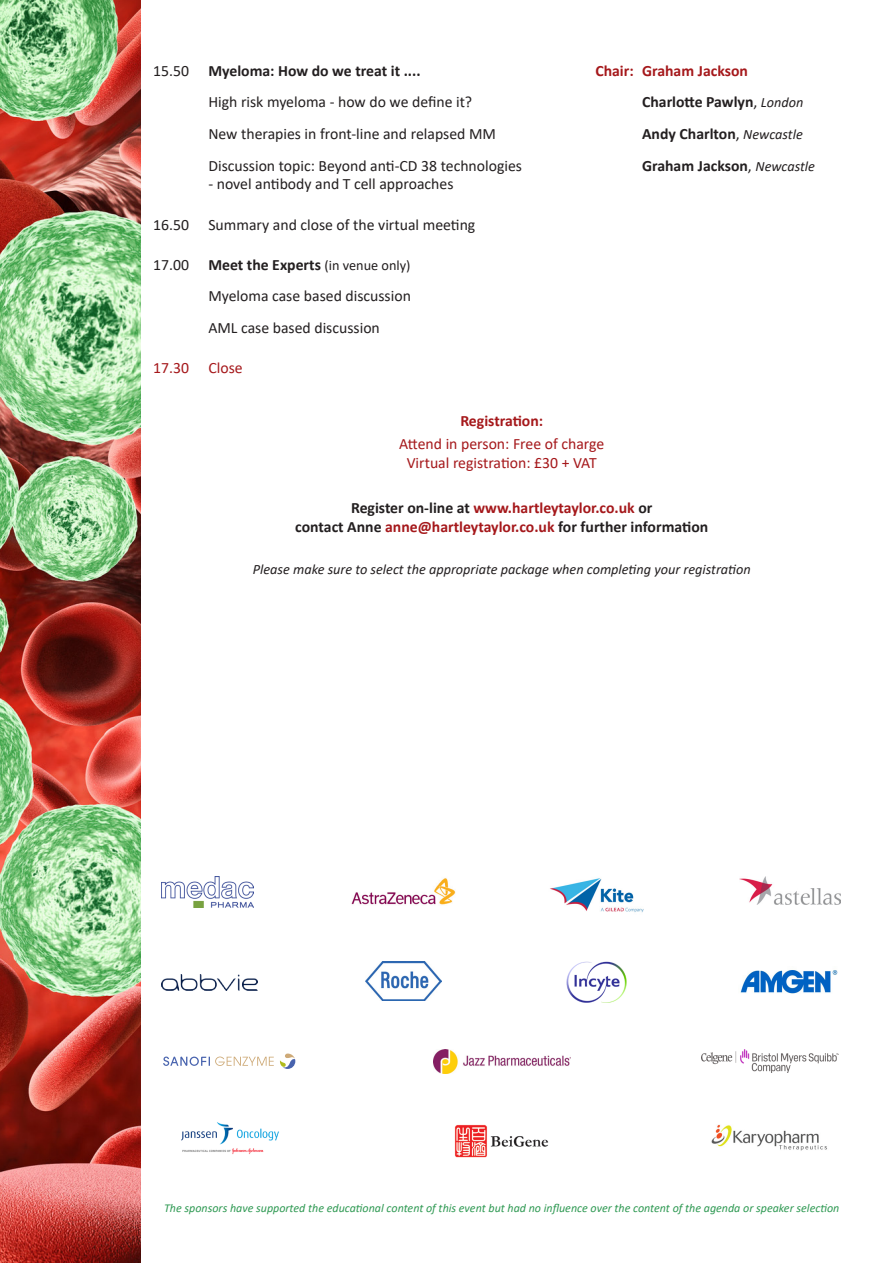
<style>
.page{position:relative;width:893px;height:1263px;background:#fff}
.page>*{position:absolute;margin:0;border:0;box-sizing:border-box;transform-origin:0 0}
.t1{font:15.75px "Calibri";color:#231f20}
.t2{font:700 15.75px/18.9px "Calibri";color:#231f20;text-align:center}
.t3{font:15.75px "Calibri";color:#a5181b}
.t4{font:700 15.75px "Calibri";color:#a5181b}
.t5{font:italic 14.25px "Calibri";color:#231f20}
.t6{font:italic 12px "Calibri";color:#2f9953}
.s1{font-weight:400}
.s2{font-weight:400;font-style:italic;font-size:14.25px}
.s3{font-weight:400;font-size:14.25px}
.s4{color:#a5181b}
</style>
<div class="page">
<img style="left:0;top:0;width:140px;height:1263px">
<img style="left:740px;top:876px;width:100px;height:28px">
<img style="left:365px;top:961px;width:77px;height:40px">
<img style="left:434px;top:1049px;width:136px;height:25px">
<img style="left:162px;top:876px;width:92px;height:31px">
<img style="left:740px;top:970px;width:98px;height:24px">
<svg style="left:163px;top:1056px;width:111px;height:10px"></svg>
<svg style="left:280px;top:1053px;width:15px;height:16px"></svg>
<img style="left:454px;top:1124px;width:95px;height:34px">
<img style="left:162px;top:974px;width:95px;height:17px">
<img style="left:351px;top:878px;width:105px;height:27px">
<img style="left:701px;top:1049px;width:137px;height:23px">
<img style="left:711px;top:1124px;width:116px;height:27px">
<img style="left:550px;top:878px;width:94px;height:35px">
<img style="left:566px;top:961px;width:61px;height:42px">
<img style="left:181px;top:1122px;width:98px;height:33px">
<p class="t2" style="left:153px;top:61px;width:269px"><span class="s1">15.50</span> Myeloma: How do we treat it ....</p>
<p class="t4" style="left:595px;top:59px;width:154px">Chair: Graham Jackson</p>
<p class="t1" style="left:208px;top:91px;width:265px">High risk myeloma - how do we define it?</p>
<p class="t2" style="left:642px;top:92px;width:163px">Charlotte Pawlyn<span class="s1">,</span> <span class="s2">London</span></p>
<p class="t1" style="left:208px;top:123px;width:289px">New therapies in front-line and relapsed MM</p>
<p class="t2" style="left:642px;top:124px;width:162px">Andy Charlton<span class="s1">,</span> <span class="s2">Newcastle</span></p>
<p class="t1" style="left:208px;top:154px;width:315px">Discussion topic: Beyond anti-CD 38 technologies</p>
<p class="t2" style="left:642px;top:156px;width:174px">Graham Jackson<span class="s1">,</span> <span class="s2">Newcastle</span></p>
<p class="t1" style="left:208px;top:173px;width:247px">- novel antibody and T cell approaches</p>
<p class="t1" style="left:153px;top:213px;width:324px">16.50 Summary and close of the virtual meeting</p>
<p class="t2" style="left:153px;top:255px;width:259px"><span class="s1">17.00</span> Meet the Experts <span class="s3">(in venue only)</span></p>
<p class="t1" style="left:208px;top:285px;width:204px">Myeloma case based discussion</p>
<p class="t1" style="left:208px;top:317px;width:173px">AML case based discussion</p>
<p class="t3" style="left:153px;top:357px;width:91px">17.30 Close</p>
<p class="t4" style="left:460px;top:410px;width:84px">Registration:</p>
<p class="t3" style="left:399px;top:433px;width:207px">Attend in person: Free of charge</p>
<p class="t3" style="left:407px;top:452px;width:192px">Virtual registration: £30 + VAT</p>
<p class="t2" style="left:295px;top:498px;width:414px">Register on-line at <span class="s4">www.hartleytaylor.co.uk</span> or<br>contact Anne <span class="s4">anne@hartleytaylor.co.uk</span> for further information</p>
<p class="t5" style="left:253px;top:560px;width:500px">Please make sure to select the appropriate package when completing your registration</p>
<p class="t6" style="left:164px;top:1200px;width:677px">The sponsors have supported the educational content of this event but had no influence over the content of the agenda or speaker selection</p>
</div>
